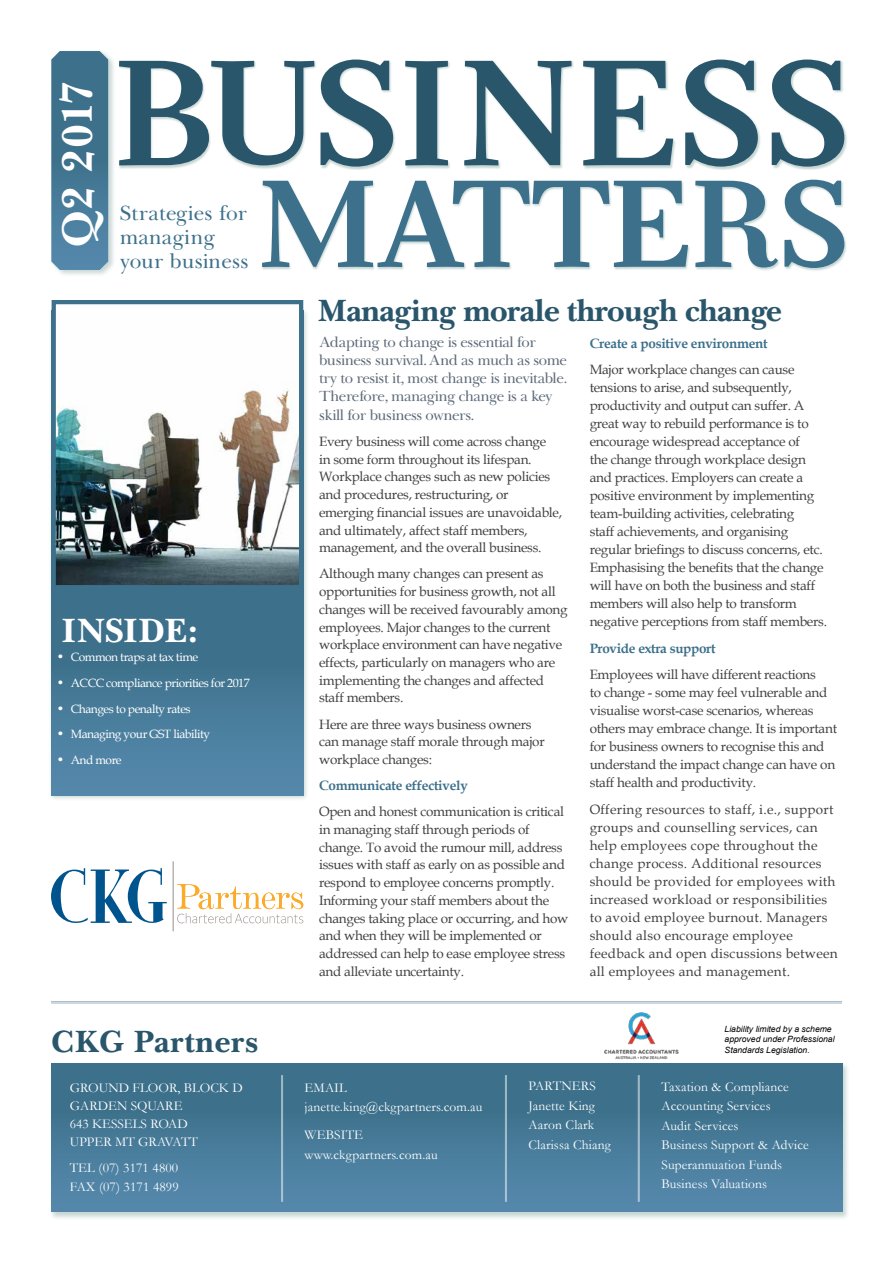
<style>
.page{position:relative;width:893px;height:1263px;background:#fff}
.page>*{position:absolute;margin:0;border:0;box-sizing:border-box;transform-origin:0 0}
.t1{font:700 43.5px "Baskerville Cyr LT Std";letter-spacing:-.02em;color:#fff}
.t2{font:700 34.5px "Baskerville Cyr LT Std";letter-spacing:-.02em;color:#fff}
.t3{font:700 31.5px "Baskerville Cyr LT Std";letter-spacing:-.03em;color:#2a566c}
.t4{font:700 31.5px "Baskerville Cyr LT Std";letter-spacing:.01em;color:#2a566c}
.t5{font:21px/24px "Baskerville Cyr LT Std Upright";letter-spacing:.01em;color:#3c708b}
.t6{font:15px/18.1px "Baskerville Cyr LT Std Upright";letter-spacing:-.03em;color:#5d6a7a}
.t7{font:13.5px/17.7px "Book Antiqua";letter-spacing:-.02em;color:#414042}
.t8{font:13.5px/18px "Book Antiqua";letter-spacing:.02em;color:#414042}
.t9{font:13.5px/19.5px "Garamond";letter-spacing:.01em;color:#fff}
.t10{font:700 13.5px "Book Antiqua";letter-spacing:-.02em;color:#3c708b}
.t11{font:12px "Book Antiqua";letter-spacing:-.04em;color:#fff}
.t12{font:italic 8.55px/10.4px "Arial";color:#000}
.s1{font-family:"Arial";font-weight:700;font-size:13.5px}
</style>
<div class="page">
<div style="left:50px;top:1062px;width:799px;height:158px;background:#8baca7;opacity:.5"></div>
<div style="left:52px;top:1063px;width:791px;height:149px;background:linear-gradient(to bottom,#376b84,#5589ac)"></div>
<div style="left:48px;top:308px;width:261px;height:493px;background:#8baca7;opacity:.5"></div>
<svg style="left:52px;top:589px;width:251px;height:206px;background:#457896"></svg>
<div style="left:50px;top:49px;width:66px;height:228px;background:#749a96;opacity:.4"></div>
<svg style="left:51px;top:51px;width:57px;height:219px;background:#477a96"></svg>
<div style="left:118px;top:60px;width:729px;height:110px;background:#8baca7;opacity:.5"></div>
<svg style="left:119px;top:60px;width:725px;height:107px"></svg>
<div style="left:261px;top:180px;width:586px;height:92px;background:#8baca7;opacity:.5"></div>
<svg style="left:262px;top:180px;width:582px;height:88px"></svg>
<hr style="left:51px;top:1003px;width:791px;height:1px;background:#a3b6c6">
<hr style="left:51px;top:1001px;width:791px;height:1px;background:#a3b6c6">
<img style="left:57px;top:308px;width:241px;height:276px">
<div style="left:52px;top:300px;width:251px;height:289px;border:4px solid #3c708b"></div>
<svg style="left:51px;top:868px;width:116px;height:55px"></svg>
<svg style="left:177px;top:884px;width:126px;height:39px"></svg>
<hr style="left:173px;top:861px;width:1px;height:70px;background:#978f8b">
<img style="left:592px;top:1012px;width:87px;height:55px">
<hr style="left:281px;top:1075px;width:2px;height:127px;background:#fff">
<hr style="left:505px;top:1075px;width:2px;height:127px;background:#fff">
<hr style="left:638px;top:1075px;width:2px;height:127px;background:#fff">
<h1 class="t1" style="left:53px;top:247px;width:168px;rotate:-90deg">Q2 2017</h1>
<h3 class="t5" style="left:120px;top:202px;width:130px">Strategies for managing your business</h3>
<h2 class="t2" style="left:61px;top:611px;width:138px">INSIDE:</h2>
<p class="t11" style="left:58px;top:648px;width:142px"><span class="s1">•</span> Common traps at tax time</p>
<p class="t11" style="left:58px;top:674px;width:193px"><span class="s1">•</span> ACCC compliance priorities for 2017</p>
<p class="t11" style="left:58px;top:700px;width:134px"><span class="s1">•</span> Changes to penalty rates</p>
<p class="t11" style="left:58px;top:726px;width:154px"><span class="s1">•</span> Managing your GST liability</p>
<p class="t11" style="left:58px;top:752px;width:65px"><span class="s1">•</span> And more</p>
<h3 class="t4" style="left:52px;top:1023px;width:209px">CKG Partners</h3>
<p class="t9" style="left:70px;top:1078px;width:174px;line-height:18px">GROUND FLOOR, BLOCK D<br>GARDEN SQUARE<br>643 KESSELS ROAD<br>UPPER MT GRAVATT</p>
<p class="t9" style="left:70px;top:1157px;width:110px">TEL (07) 3171 4800<br>FAX (07) 3171 4899</p>
<h3 class="t3" style="left:318px;top:293px;width:466px">Managing morale through change</h3>
<p class="t6" style="left:319px;top:333px;width:250px">Adapting to change is essential for business survival. And as much as some try to resist it, most change is inevitable.<br>Therefore, managing change is a key skill for business owners.</p>
<p class="t7" style="left:319px;top:432px;width:245px">Every business will come across change<br>in some form throughout its lifespan.<br>Workplace changes such as new policies and procedures, restructuring, or emerging financial issues are unavoidable, and ultimately, affect staff members, management, and the overall business.</p>
<p class="t7" style="left:319px;top:565px;width:250px">Although many changes can present as opportunities for business growth, not all changes will be received favourably among employees. Major changes to the current workplace environment can have negative effects, particularly on managers who are implementing the changes and affected staff members.</p>
<p class="t7" style="left:319px;top:715px;width:227px">Here are three ways business owners can manage staff morale through major workplace changes:</p>
<p class="t10" style="left:319px;top:776px;width:150px">Communicate effectively</p>
<p class="t7" style="left:319px;top:802px;width:251px">Open and honest communication is critical in managing staff through periods of change. To avoid the rumour mill, address issues with staff as early on as possible and respond to employee concerns promptly.<br>Informing your staff members about the changes taking place or occurring, and how and when they will be implemented or addressed can help to ease employee stress and alleviate uncertainty.</p>
<p class="t10" style="left:590px;top:334px;width:180px">Create a positive environment</p>
<p class="t7" style="left:590px;top:360px;width:239px">Major workplace changes can cause tensions to arise, and subsequently, productivity and output can suffer. A great way to rebuild performance is to encourage widespread acceptance of<br>the change through workplace design and practices. Employers can create a positive environment by implementing team-building activities, celebrating<br>staff achievements, and organising regular briefings to discuss concerns, etc.<br>Emphasising the benefits that the change will have on both the business and staff members will also help to transform negative perceptions from staff members.</p>
<p class="t10" style="left:590px;top:639px;width:127px">Provide extra support</p>
<p class="t7" style="left:590px;top:665px;width:249px">Employees will have different reactions<br>to change - some may feel vulnerable and visualise worst-case scenarios, whereas others may embrace change. It is important for business owners to recognise this and understand the impact change can have on staff health and productivity.</p>
<p class="t8" style="left:590px;top:800px;width:250px">Offering resources to staff, i.e., support groups and counselling services, can help employees cope throughout the change process. Additional resources should be provided for employees with increased workload or responsibilities to avoid employee burnout. Managers should also encourage employee feedback and open discussions between all employees and management.</p>
<p class="t12" style="left:725px;top:1024px;width:112px">Liability limited by a scheme approved under Professional</p>
<p class="t12" style="left:725px;top:1044px;width:87px">Standards Legislation.</p>
<p class="t9" style="left:305px;top:1077px;width:179px">EMAIL janette.king@ckgpartners.com.au</p>
<p class="t9" style="left:305px;top:1125px;width:135px">WEBSITE www.ckgpartners.com.au</p>
<p class="t9" style="left:529px;top:1076px;width:84px">PARTNERS<br>Janette King<br>Aaron Clark<br>Clarissa Chiang</p>
<p class="t9" style="left:661px;top:1076px;width:149px">Taxation &amp; Compliance<br>Accounting Services<br>Audit Services<br>Business Support &amp; Advice<br>Superannuation Funds<br>Business Valuations</p>
</div>
